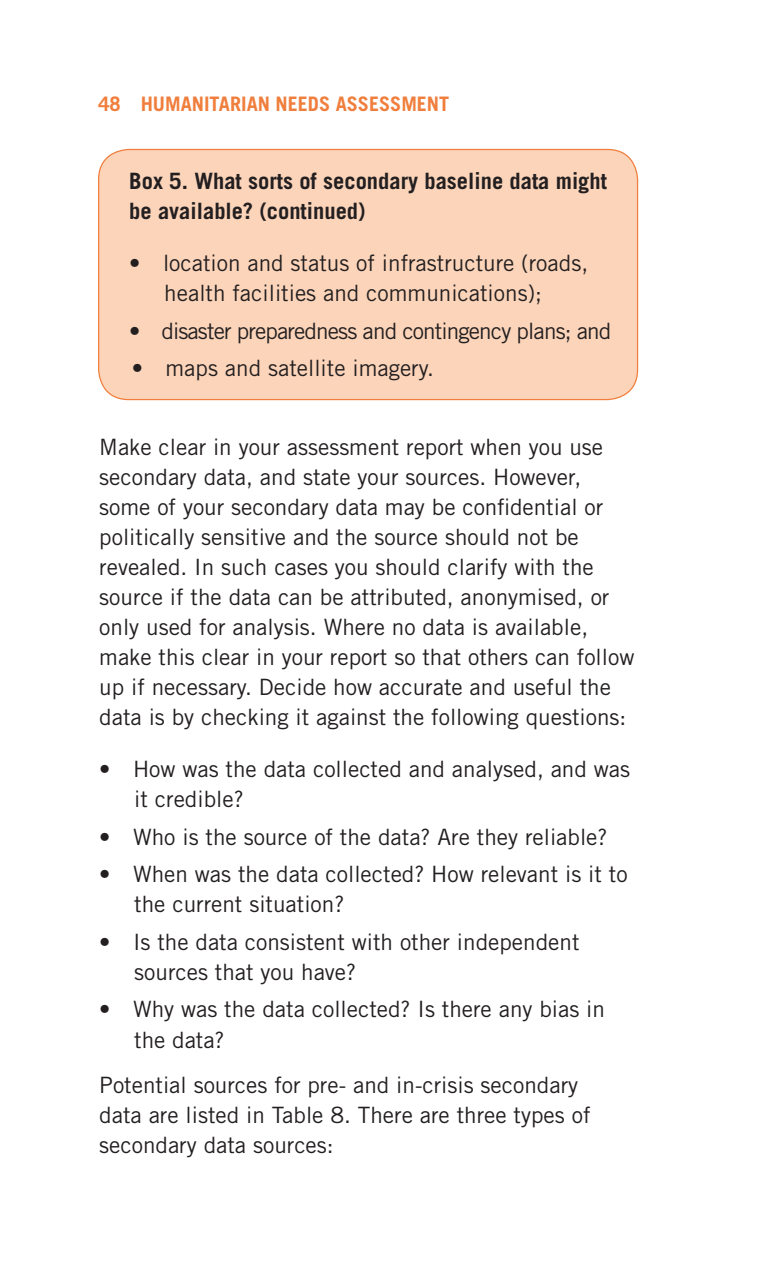
<style>
.page{position:relative;width:780px;height:1276px;background:#fff}
.page>*{position:absolute;margin:0;border:0;box-sizing:border-box;transform-origin:0 0}
.Body_text{font:22.5px/30px "Trade Gothic LT Std";color:#231f20}
.Box_Head{font:700 22.5px/30px "Trade Gothic LT Std";color:#231f20}
.Body_text-2{font:22.5px "Trade Gothic LT Std";letter-spacing:-.04em;color:#231f20}
.t1{font:700 20px "Trade Gothic LT Std";color:#f07e3c}
</style>
<div class="page">
<div style="left:99px;top:149px;width:538px;height:250px;background:#fbd4b9;border-radius:30px"></div>
<div style="left:98px;top:149px;width:540px;height:251px;border:1px solid #f07e3c;border-radius:30px"></div>
<p class="t1" style="left:98px;top:91px;width:352px">48 HUMANITARIAN NEEDS ASSESSMENT</p>
<p class="Box_Head" style="left:129px;top:165px;width:479px">Box 5. What sorts of secondary baseline data might be available? (continued)</p>
<p class="Body_text" style="left:129px;top:248px;width:460px;text-align:center">• location and status of infrastructure (roads, health facilities and communications);</p>
<p class="Body_text-2" style="left:129px;top:317px;width:483px">• disaster preparedness and contingency plans; and</p>
<p class="Body_text" style="left:132px;top:353px;width:304px">• maps and satellite imagery.</p>
<p class="Body_text" style="left:99px;top:431px;width:536px">Make clear in your assessment report when you use secondary data, and state your sources. However, some of your secondary data may be confidential or politically sensitive and the source should not be revealed. In such cases you should clarify with the source if the data can be attributed, anonymised, or only used for analysis. Where no data is available, make this clear in your report so that others can follow up if necessary. Decide how accurate and useful the data is by checking it against the following questions:</p>
<p class="Body_text" style="left:134px;top:754px;width:497px;text-indent:-35px">• How was the data collected and analysed, and was it credible?</p>
<p class="Body_text" style="left:99px;top:821px;width:509px">• Who is the source of the data? Are they reliable?</p>
<p class="Body_text" style="left:134px;top:859px;width:494px;text-indent:-35px">• When was the data collected? How relevant is it to the current situation?</p>
<p class="Body_text" style="left:134px;top:926px;width:446px;text-indent:-35px">• Is the data consistent with other independent sources that you have?</p>
<p class="Body_text" style="left:134px;top:994px;width:472px;text-indent:-35px">• Why was the data collected? Is there any bias in the data?</p>
<p class="Body_text" style="left:99px;top:1069px;width:492px">Potential sources for pre- and in-crisis secondary data are listed in Table 8. There are three types of secondary data sources:</p>
</div>
